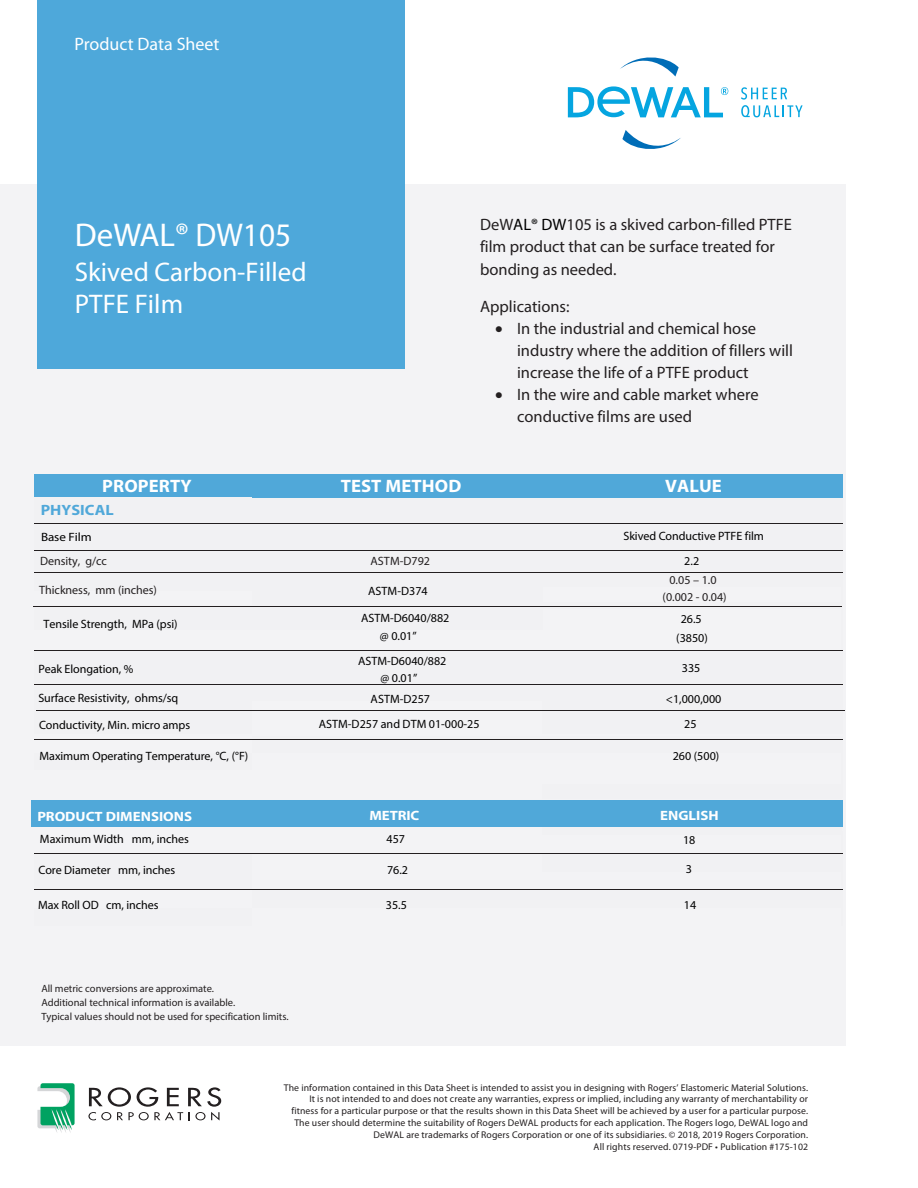
<style>
.page{position:relative;width:918px;height:1188px;background:#fff}
.page>*{position:absolute;margin:0;border:0;box-sizing:border-box;transform-origin:0 0}
.t1{font:33px "Myriad Pro";color:#fff}
.t2{font:27px/32.4px "Myriad Pro";color:#fff}
.t3{font:700 18px "Myriad Pro";letter-spacing:.005em;color:#fff;scale:1.04 1}
.t4{font:18px "Myriad Pro";color:#fff}
.t5{font:16.5px/22px "Myriad Pro";color:#231f20}
.t6{font:700 15px "Myriad Pro";color:#50a8d9;scale:1.09 1}
.t7{font:700 13.5px "Myriad Pro";color:#fff;scale:1.1 1}
.t8{font:12px/18.1px "Myriad Pro";letter-spacing:-.005em;color:#000;text-align:center}
.t9{font:12px/17px "Myriad Pro";letter-spacing:-.005em;color:#231f20;text-align:center}
.t10{font:12px "Myriad Pro";letter-spacing:-.005em;color:#000;scale:1.09 1}
.t11{font:10.5px/13.8px "Myriad Pro";color:#231f20}
.t12{font:9.75px/11.9px "Myriad Pro";letter-spacing:.01em;color:#231f20;text-align:right}
.s1{color:#000}
</style>
<div class="page">
<div style="left:0;top:184px;width:845px;height:862px;background:#f3f3f5"></div>
<div style="left:37px;top:0;width:368px;height:368px;background:#4ea8da"></div>
<svg style="left:37px;top:1083px;width:38px;height:50px"></svg>
<svg style="left:88px;top:1087px;width:133px;height:34px"></svg>
<svg style="left:741px;top:87px;width:62px;height:30px"></svg>
<svg style="left:620px;top:57px;width:59px;height:20px"></svg>
<svg style="left:622px;top:130px;width:59px;height:19px"></svg>
<svg style="left:568px;top:86px;width:160px;height:31px"></svg>
<hr style="left:35px;top:496px;width:217px;height:2px;background:#50a8d9">
<div style="left:35px;top:474px;width:217px;height:22px;background:#50a8d9"></div>
<hr style="left:252px;top:496px;width:290px;height:2px;background:#50a8d9">
<div style="left:252px;top:474px;width:290px;height:22px;background:#50a8d9"></div>
<hr style="left:542px;top:496px;width:299px;height:2px;background:#50a8d9">
<div style="left:542px;top:474px;width:299px;height:22px;background:#50a8d9"></div>
<hr style="left:35px;top:524px;width:217px;height:1px;background:#231f20">
<hr style="left:252px;top:524px;width:290px;height:1px;background:#231f20">
<hr style="left:543px;top:524px;width:298px;height:1px;background:#231f20">
<hr style="left:35px;top:550px;width:217px;height:1px;background:#231f20">
<hr style="left:252px;top:550px;width:290px;height:1px;background:#231f20">
<hr style="left:543px;top:550px;width:298px;height:1px;background:#231f20">
<hr style="left:35px;top:572px;width:217px;height:1px;background:#231f20">
<hr style="left:252px;top:572px;width:290px;height:1px;background:#231f20">
<hr style="left:543px;top:572px;width:298px;height:1px;background:#231f20">
<svg style="left:841px;top:474px;width:2px;height:99px"></svg>
<hr style="left:35px;top:650px;width:217px;height:1px;background:#231f20">
<hr style="left:252px;top:650px;width:290px;height:1px;background:#231f20">
<hr style="left:543px;top:650px;width:298px;height:1px;background:#231f20">
<hr style="left:35px;top:684px;width:217px;height:1px;background:#231f20">
<hr style="left:252px;top:684px;width:290px;height:1px;background:#231f20">
<hr style="left:543px;top:684px;width:298px;height:1px;background:#231f20">
<hr style="left:36px;top:711px;width:218px;height:1px;background:#231f20">
<hr style="left:254px;top:711px;width:290px;height:1px;background:#231f20">
<hr style="left:544px;top:711px;width:299px;height:1px;background:#231f20">
<hr style="left:35px;top:739px;width:217px;height:1px;background:#231f20">
<hr style="left:252px;top:739px;width:290px;height:1px;background:#231f20">
<hr style="left:543px;top:739px;width:298px;height:1px;background:#231f20">
<hr style="left:35px;top:853px;width:217px;height:1px;background:#231f20">
<hr style="left:252px;top:853px;width:290px;height:1px;background:#231f20">
<hr style="left:543px;top:853px;width:298px;height:1px;background:#231f20">
<hr style="left:35px;top:890px;width:217px;height:1px;background:#231f20">
<hr style="left:252px;top:890px;width:290px;height:1px;background:#231f20">
<hr style="left:543px;top:890px;width:298px;height:1px;background:#231f20">
<hr style="left:33px;top:606px;width:217px;height:1px;background:#231f20">
<hr style="left:251px;top:606px;width:290px;height:1px;background:#231f20">
<hr style="left:541px;top:606px;width:299px;height:1px;background:#231f20">
<svg style="left:838px;top:650px;width:7px;height:177px"></svg>
<div style="left:31px;top:800px;width:812px;height:26px;background:#50a8d9"></div>
<h3 class="t4" style="left:75px;top:33px;width:146px">Product Data Sheet</h3>
<h1 class="t1" style="left:75px;top:214px;width:218px">DeWAL® DW105</h1>
<h2 class="t2" style="left:75px;top:255px;width:233px">Skived Carbon-Filled<br>PTFE Film</h2>
<h3 class="t5" style="left:480px;top:212px;width:313px;line-height:22.5px">DeW<span class="s1">AL® DW</span>105 is a skived carbon-filled PTFE film product that can be surface treated for bonding as needed.</h3>
<h3 class="t5" style="left:480px;top:295px;width:91px">Applications:</h3>
<h3 class="t5" style="left:517px;top:317px;width:277px;text-indent:-22px">• In the industrial and chemical hose industry where the addition of fillers will increase the life of a PTFE product</h3>
<h3 class="t5" style="left:517px;top:383px;width:243px;text-indent:-22px">• In the wire and cable market where conductive films are used</h3>
<h3 class="t3" style="left:102px;top:474px;width:88px">PROPERTY</h3>
<h3 class="t3" style="left:341px;top:474px;width:118px">TEST METHOD</h3>
<h3 class="t3" style="left:665px;top:474px;width:56px">VALUE</h3>
<h3 class="t6" style="left:41px;top:500px;width:68px">PHYSICAL</h3>
<p class="t10" style="left:41px;top:529px;width:48px">Base Film</p>
<p class="t8" style="left:623px;top:527px;width:142px">Skived Conductive PTFE film</p>
<p class="t9" style="left:40px;top:552px;width:68px">Density, g/cc</p>
<p class="t9" style="left:371px;top:552px;width:61px">ASTM-D792</p>
<p class="t8" style="left:684px;top:552px;width:16px">2.2</p>
<p class="t9" style="left:39px;top:581px;width:119px">Thickness, mm (inches)</p>
<p class="t8" style="left:368px;top:582px;width:61px">ASTM-D374</p>
<p class="t9" style="left:663px;top:571px;width:66px">0.05 – 1.0 (0.002 - 0.04)</p>
<p class="t8" style="left:44px;top:615px;width:136px">Tensile Strength, MPa (psi)</p>
<p class="t8" style="left:380px;top:609px;width:71px;text-align:left;text-indent:-19px">ASTM-D6040/882 @ 0.01”</p>
<p class="t8" style="left:676px;top:610px;width:33px;line-height:18.8px">26.5 (3850)</p>
<p class="t8" style="left:38px;top:660px;width:96px">Peak Elongation, %</p>
<p class="t8" style="left:358px;top:652px;width:90px;line-height:17.4px">ASTM-D6040/882 @ 0.01”</p>
<p class="t8" style="left:682px;top:659px;width:20px">335</p>
<p class="t8" style="left:38px;top:689px;width:141px">Surface Resistivity, ohms/sq</p>
<p class="t8" style="left:371px;top:690px;width:61px">ASTM-D257</p>
<p class="t8" style="left:666px;top:689px;width:57px">&lt;1,000,000</p>
<p class="t8" style="left:39px;top:716px;width:153px">Conductivity, Min. micro amps</p>
<p class="t8" style="left:319px;top:714px;width:162px">ASTM-D257 and DTM 01-000-25</p>
<p class="t8" style="left:684px;top:714px;width:14px">25</p>
<p class="t8" style="left:40px;top:746px;width:210px">Maximum Operating Temperature, °C, (°F)</p>
<p class="t8" style="left:673px;top:747px;width:48px">260 (500)</p>
<h3 class="t7" style="left:37px;top:808px;width:142px">PRODUCT DIMENSIONS</h3>
<h3 class="t7" style="left:369px;top:807px;width:47px">METRIC</h3>
<h3 class="t7" style="left:660px;top:807px;width:55px">ENGLISH</h3>
<p class="t8" style="left:40px;top:830px;width:151px">Maximum Width mm, inches</p>
<p class="t8" style="left:387px;top:830px;width:20px">457</p>
<p class="t8" style="left:683px;top:830px;width:14px">18</p>
<p class="t8" style="left:38px;top:861px;width:138px">Core Diameter mm, inches</p>
<p class="t8" style="left:387px;top:861px;width:22px">76.2</p>
<p class="t8" style="left:686px;top:860px;width:8px">3</p>
<p class="t8" style="left:38px;top:895px;width:122px">Max Roll OD cm, inches</p>
<p class="t8" style="left:386px;top:896px;width:22px">35.5</p>
<p class="t8" style="left:684px;top:896px;width:14px">14</p>
<p class="t11" style="left:41px;top:982px;width:249px">All metric conversions are approximate.<br>Additional technical information is available.<br>Typical values should not be used for specification limits.</p>
<p class="t12" style="left:284px;top:1081px;width:526px">The information contained in this Data Sheet is intended to assist you in designing with Rogers’ Elastomeric Material Solutions.<br>It is not intended to and does not create any warranties, express or implied, including any warranty of merchantability or fitness for a particular purpose or that the results shown in this Data Sheet will be achieved by a user for a particular purpose.<br>The user should determine the suitability of Rogers DeWAL products for each application. The Rogers logo, DeWAL logo and DeWAL are trademarks of Rogers Corporation or one of its subsidiaries. © 2018, 2019 Rogers Corporation.<br>All rights reserved. 0719-PDF • Publication #175-102</p>
</div>
